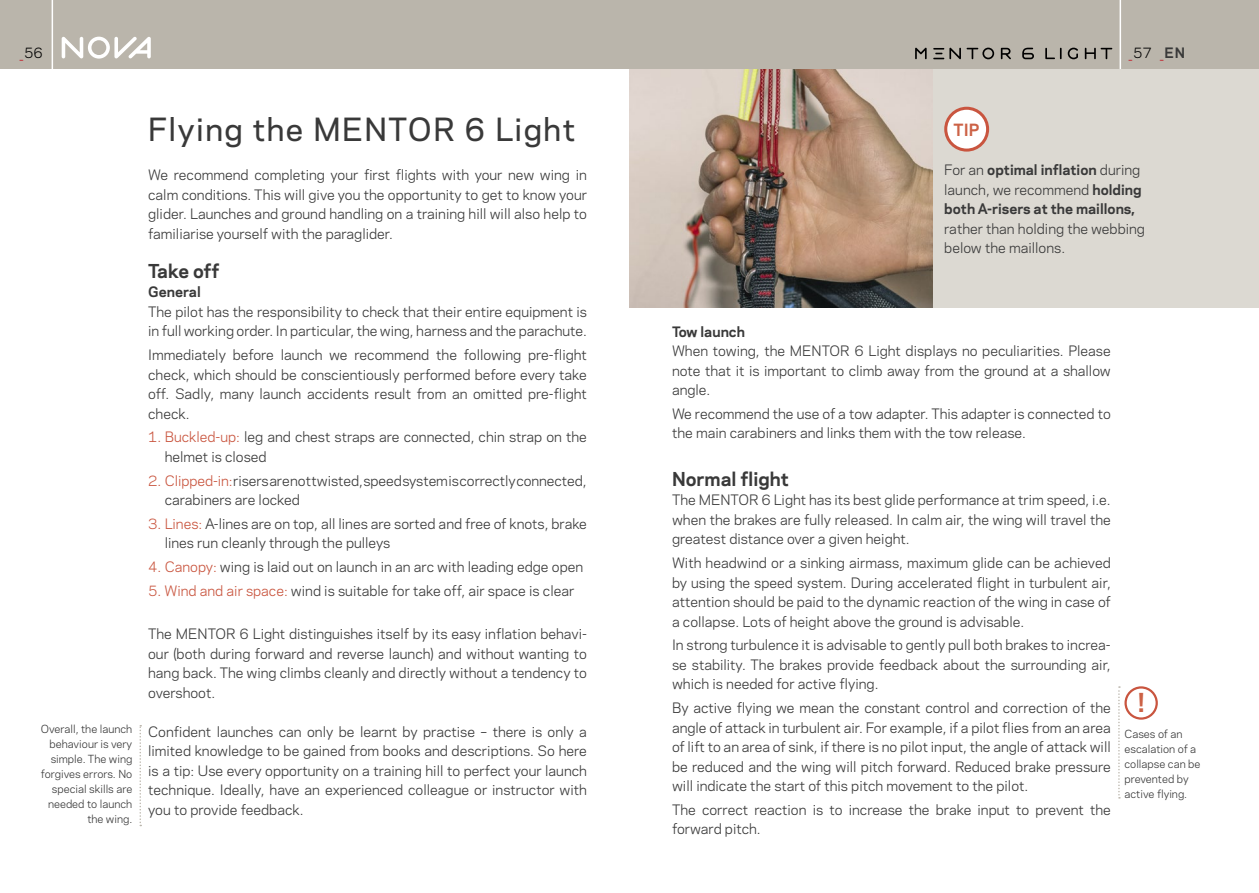
<style>
.page{position:relative;width:1259px;height:893px;background:#fff}
.page>*{position:absolute;margin:0;border:0;box-sizing:border-box;transform-origin:0 0}
.t1{font:500 30px "Galaxie Polaris";letter-spacing:.05em;color:#393939}
.t2{font:700 24.45px "Galaxie Polaris";color:#cc6246}
.t3{font:700 18px "Galaxie Polaris";color:#393939}
.t4{font:700 15.9px "Galaxie Polaris";color:#cc6246}
.t5{font:13.5px/19.5px "Galaxie Polaris";color:#393939;text-align:justify}
.t6{font:700 13.5px/19.5px "Galaxie Polaris";color:#393939;text-align:justify}
.t7{font:13.5px "Galaxie Polaris";color:#c1212c}
.t8{font:13.5px "Galaxie Polaris";color:#000}
.t9{font:10.5px/15px "Galaxie Polaris";color:#393939;text-align:right}
.s1{color:#c1212c}
.s2{color:#000}
.s3{font-weight:700;color:#393939}
.s4{color:#c9553f}
.s5{font-weight:400}
</style>
<div class="page">
<div style="left:0;top:0;width:1259px;height:69px;background:#bab5ab"></div>
<hr style="left:1119px;top:0;width:2px;height:69px;background:#fff">
<hr style="left:52px;top:0;width:1px;height:69px;background:#fff">
<svg style="left:62px;top:37px;width:89px;height:22px"></svg>
<svg style="left:1084px;top:48px;width:28px;height:11px"></svg>
<svg style="left:1067px;top:48px;width:11px;height:11px"></svg>
<svg style="left:1045px;top:48px;width:16px;height:11px"></svg>
<svg style="left:915px;top:48px;width:96px;height:11px"></svg>
<svg style="left:1022px;top:48px;width:12px;height:11px"></svg>
<svg style="left:139px;top:725px;width:2px;height:101px"></svg>
<svg style="left:1118px;top:686px;width:2px;height:113px"></svg>
<div style="left:1124px;top:686px;width:33px;height:34px;border:2px solid #c9553f;border-radius:50%"></div>
<div style="left:925px;top:69px;width:334px;height:239px;background:#dcd9d2"></div>
<img style="left:629px;top:69px;width:303px;height:239px">
<div style="left:945px;top:108px;width:42px;height:42px;background:#fff;border-radius:50%"></div>
<div style="left:944px;top:107px;width:45px;height:45px;border:3px solid #c9553f;border-radius:50%"></div>
<p class="t8" style="left:19px;top:43px;width:25px"><span class="s1">_</span>56</p>
<p class="t7" style="left:1128px;top:43px;width:58px">_<span class="s2">57</span> _<span class="s3">EN</span></p>
<h1 class="t1" style="left:148px;top:107px;width:428px">Flying the MENTOR 6 Light</h1>
<p class="t5" style="left:148px;top:165px;width:440px">We recommend completing your first flights with your new wing in calm conditions. This will give you the opportunity to get to know your glider. Launches and ground handling on a training hill will also help to familiarise yourself with the paraglider.</p>
<h3 class="t3" style="left:148px;top:257px;width:73px">Take off</h3>
<p class="t6" style="left:148px;top:282px;width:54px">General</p>
<p class="t5" style="left:148px;top:301px;width:440px">The pilot has the responsibility to check that their entire equipment is in full working order. In particular, the wing, harness and the parachute.</p>
<p class="t5" style="left:148px;top:344px;width:440px">Immediately before launch we recommend the following pre-flight check, which should be conscientiously performed before every take off. Sadly, many launch accidents result from an omitted pre-flight check.</p>
<p class="t5" style="left:165px;top:427px;width:424px;text-indent:-16px"><span class="s4">1. Buckled-up:</span> leg and chest straps are connected, chin strap on the helmet is closed</p>
<p class="t5" style="left:165px;top:470px;width:423px;text-indent:-16px"><span class="s4">2. Clipped-in:</span> risers are not twisted, speed system is correctly connected, carabiners are locked</p>
<p class="t5" style="left:165px;top:513px;width:424px;text-indent:-16px"><span class="s4">3. Lines:</span> A-lines are on top, all lines are sorted and free of knots, brake lines run cleanly through the pulleys</p>
<p class="t5" style="left:148px;top:556px;width:436px"><span class="s4">4. Canopy:</span> wing is laid out on launch in an arc with leading edge open</p>
<p class="t5" style="left:148px;top:580px;width:428px"><span class="s4">5. Wind and air space:</span> wind is suitable for take off, air space is clear</p>
<p class="t5" style="left:148px;top:623px;width:440px">The MENTOR 6 Light distinguishes itself by its easy inflation behavi&shy;our (both during forward and reverse launch) and without wanting to hang back. The wing climbs cleanly and directly without a tendency to overshoot.</p>
<p class="t5" style="left:148px;top:721px;width:440px">Confident launches can only be learnt by practise – there is only a limited knowledge to be gained from books and descriptions. So here is a tip: Use every opportunity on a training hill to perfect your launch technique. Ideally, have an experienced colleague or instructor with you to provide feedback.</p>
<p class="t4" style="left:953px;top:118px;width:27px">TIP</p>
<p class="t6" style="left:944px;top:160px;width:199px"><span class="s5">For an</span> optimal inflation <span class="s5">during launch, we recommend</span> holding both A-risers at the maillons,</p>
<p class="t5" style="left:944px;top:218px;width:202px">rather than holding the webbing below the maillons.</p>
<p class="t6" style="left:672px;top:321px;width:74px">Tow launch</p>
<p class="t5" style="left:672px;top:340px;width:440px">When towing, the MENTOR 6 Light displays no peculiarities. Please note that it is important to climb away from the ground at a shallow angle.</p>
<p class="t5" style="left:672px;top:403px;width:440px">We recommend the use of a tow adapter. This adapter is connected to the main carabiners and links them with the tow release.</p>
<h3 class="t3" style="left:672px;top:465px;width:118px">Normal flight</h3>
<p class="t5" style="left:672px;top:490px;width:440px">The MENTOR 6 Light has its best glide performance at trim speed, i.e. when the brakes are fully released. In calm air, the wing will travel the greatest distance over a given height.</p>
<p class="t5" style="left:672px;top:552px;width:440px">With headwind or a sinking airmass, maximum glide can be achieved by using the speed system. During accelerated flight in turbulent air, attention should be paid to the dynamic reaction of the wing in case of a collapse. Lots of height above the ground is advisable.</p>
<p class="t5" style="left:672px;top:635px;width:440px">In strong turbulence it is advisable to gently pull both brakes to increa&shy;se stability. The brakes provide feedback about the surrounding air, which is needed for active flying.</p>
<p class="t5" style="left:672px;top:697px;width:440px">By active flying we mean the constant control and correction of the angle of attack in turbulent air. For example, if a pilot flies from an area of lift to an area of sink, if there is no pilot input, the angle of attack will be reduced and the wing will pitch forward. Reduced brake pressure will indicate the start of this pitch movement to the pilot.</p>
<p class="t5" style="left:672px;top:799px;width:440px">The correct reaction is to increase the brake input to prevent the forward pitch.</p>
<h2 class="t2" style="left:1137px;top:685px;width:8px">!</h2>
<p class="t9" style="left:41px;top:721px;width:93px">Overall, the launch behaviour is very simple. The wing forgives errors. No special skills are needed to launch the wing.</p>
<p class="t9" style="left:1124px;top:726px;width:78px;text-align:left">Cases of an escalation of a collapse can be prevented by active flying.</p>
</div>
